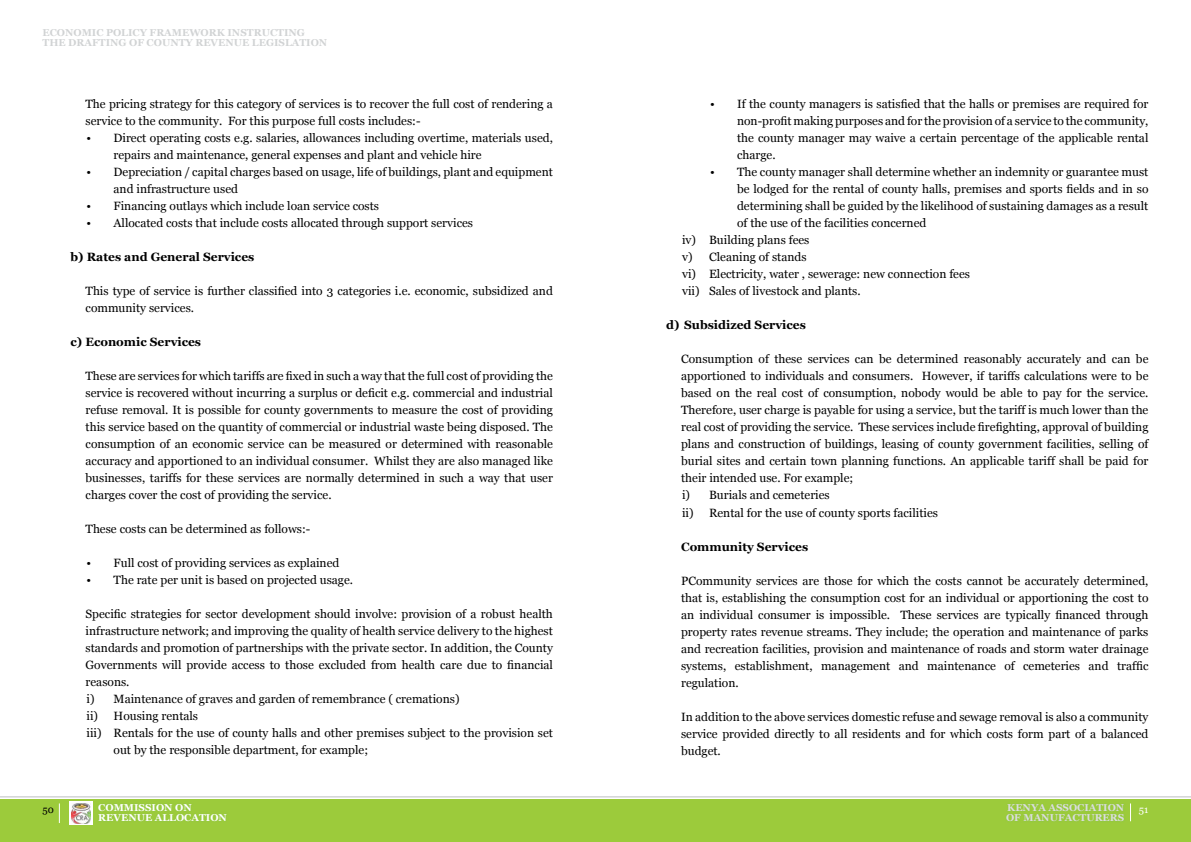
<style>
.page{position:relative;width:1191px;height:842px;background:#fff}
.page>*{position:absolute;margin:0;border:0;box-sizing:border-box;transform-origin:0 0}
.t1{font:12px/17px "Georgia";color:#000}
.t2{font:700 12px "Georgia";color:#000}
.t3{font:700 10px/10px "Georgia";color:#d1d3d4}
.t4{font:700 10px/10px "Georgia";color:#dcddde}
.t5{font:700 10px/10px "Georgia";color:#fff}
.t6{font:10px "Georgia";color:#000}
.t7{font:10px "Georgia";color:#fff}
</style>
<div class="page">
<div style="left:0;top:799px;width:595px;height:43px;background:#9ccb3b"></div>
<div style="left:595px;top:799px;width:596px;height:43px;background:#9ccb3b"></div>
<div style="left:97px;top:803px;width:131px;height:20px;background:#98ca3d"></div>
<div style="left:1005px;top:803px;width:120px;height:20px;background:#97c93e"></div>
<svg style="left:59px;top:803px;width:1px;height:20px"></svg>
<svg style="left:1130px;top:803px;width:1px;height:18px"></svg>
<hr style="left:0;top:796px;width:1191px;height:1px;background:#bcbec0">
<svg style="left:69px;top:802px;width:24px;height:23px"></svg>
<img style="left:71px;top:803px;width:20px;height:20px">
<p class="t3" style="left:43px;top:27px;width:286px">ECONOMIC POLICY FRAMEWORK INSTRUCTING<br>THE DRAFTING OF COUNTY REVENUE LEGISLATION</p>
<p class="t1" style="left:86px;top:96px;width:469px">The pricing strategy for this category of services is to recover the full cost of rendering a service to the community. For this purpose full costs includes:-</p>
<p class="t1" style="left:114px;top:130px;width:441px;text-indent:-27px">• Direct operating costs e.g. salaries, allowances including overtime, materials used, repairs and maintenance, general expenses and plant and vehicle hire</p>
<p class="t1" style="left:114px;top:164px;width:441px;text-indent:-27px">• Depreciation / capital charges based on usage, life of buildings, plant and equipment and infrastructure used</p>
<p class="t1" style="left:87px;top:198px;width:294px">• Financing outlays which include loan service costs</p>
<p class="t1" style="left:87px;top:215px;width:388px">• Allocated costs that include costs allocated through support services</p>
<p class="t2" style="left:71px;top:250px;width:185px">b) Rates and General Services</p>
<p class="t1" style="left:86px;top:283px;width:469px">This type of service is further classified into 3 categories i.e. economic, subsidized and community services.</p>
<p class="t2" style="left:71px;top:335px;width:132px">c) Economic Services</p>
<p class="t1" style="left:86px;top:368px;width:469px;text-align:justify">These are services for which tariffs are fixed in such a way that the full cost of providing the service is recovered without incurring a surplus or deficit e.g. commercial and industrial refuse removal. It is possible for county governments to measure the cost of providing this service based on the quantity of commercial or industrial waste being disposed. The consumption of an economic service can be measured or determined with reasonable accuracy and apportioned to an individual consumer. Whilst they are also managed like businesses, tariffs for these services are normally determined in such a way that user charges cover the cost of providing the service.</p>
<p class="t1" style="left:86px;top:521px;width:226px">These costs can be determined as follows:-</p>
<p class="t1" style="left:87px;top:555px;width:254px">• Full cost of providing services as explained</p>
<p class="t1" style="left:87px;top:572px;width:268px">• The rate per unit is based on projected usage.</p>
<p class="t1" style="left:86px;top:606px;width:469px">Specific strategies for sector development should involve: provision of a robust health</p>
<p class="t1" style="left:86px;top:623px;width:469px">infrastructure network; and improving the quality of health service delivery to the highest</p>
<p class="t1" style="left:86px;top:640px;width:469px">standards and promotion of partnerships with the private sector. In addition, the County</p>
<p class="t1" style="left:86px;top:657px;width:469px">Governments will provide access to those excluded from health care due to financial</p>
<p class="t1" style="left:86px;top:674px;width:45px">reasons.</p>
<p class="t1" style="left:87px;top:691px;width:374px">i) Maintenance of graves and garden of remembrance ( cremations)</p>
<p class="t1" style="left:87px;top:708px;width:113px">ii) Housing rentals</p>
<p class="t1" style="left:87px;top:725px;width:468px">iii) Rentals for the use of county halls and other premises subject to the provision set</p>
<p class="t1" style="left:114px;top:742px;width:256px">out by the responsible department, for example;</p>
<p class="t1" style="left:737px;top:96px;width:413px;text-align:justify;text-indent:-27px">• If the county managers is satisfied that the halls or premises are required for non-profit making purposes and for the provision of a service to the community, the county manager may waive a certain percentage of the applicable rental charge.</p>
<p class="t1" style="left:710px;top:164px;width:440px">• The county manager shall determine whether an indemnity or guarantee must</p>
<p class="t1" style="left:737px;top:181px;width:413px">be lodged for the rental of county halls, premises and sports fields and in so</p>
<p class="t1" style="left:737px;top:198px;width:413px">determining shall be guided by the likelihood of sustaining damages as a result</p>
<p class="t1" style="left:737px;top:215px;width:191px">of the use of the facilities concerned</p>
<p class="t1" style="left:682px;top:232px;width:129px">iv) Building plans fees</p>
<p class="t1" style="left:682px;top:249px;width:126px">v) Cleaning of stands</p>
<p class="t1" style="left:682px;top:266px;width:289px">vi) Electricity, water , sewerage: new connection fees</p>
<p class="t1" style="left:682px;top:283px;width:180px">vii) Sales of livestock and plants.</p>
<p class="t2" style="left:666px;top:318px;width:141px">d) Subsidized Services</p>
<p class="t1" style="left:681px;top:351px;width:469px">Consumption of these services can be determined reasonably accurately and can be apportioned to individuals and consumers. However, if tariffs calculations were to be based on the real cost of consumption, nobody would be able to pay for the service.<br>Therefore, user charge is payable for using a service, but the tariff is much lower than the real cost of providing the service. These services include firefighting, approval of building plans and construction of buildings, leasing of county government facilities, selling of burial sites and certain town planning functions. An applicable tariff shall be paid for their intended use. For example;<br>i) Burials and cemeteries<br>ii) Rental for the use of county sports facilities</p>
<p class="t2" style="left:681px;top:539px;width:129px">Community Services</p>
<p class="t1" style="left:681px;top:572px;width:469px;text-align:justify">PCommunity services are those for which the costs cannot be accurately determined, that is, establishing the consumption cost for an individual or apportioning the cost to an individual consumer is impossible. These services are typically financed through property rates revenue streams. They include; the operation and maintenance of parks and recreation facilities, provision and maintenance of roads and storm water drainage systems, establishment, management and maintenance of cemeteries and traffic regulation.</p>
<p class="t1" style="left:681px;top:708px;width:469px;text-align:justify">In addition to the above services domestic refuse and sewage removal is also a community service provided directly to all residents and for which costs form part of a balanced budget.</p>
<p class="t5" style="left:98px;top:802px;width:130px">Commission on<br>Revenue Allocation</p>
<p class="t4" style="left:1006px;top:802px;width:120px">Kenya Association of Manufacturers</p>
<p class="t6" style="left:43px;top:804px;width:13px">50</p>
<p class="t7" style="left:1138px;top:804px;width:11px">51</p>
</div>
